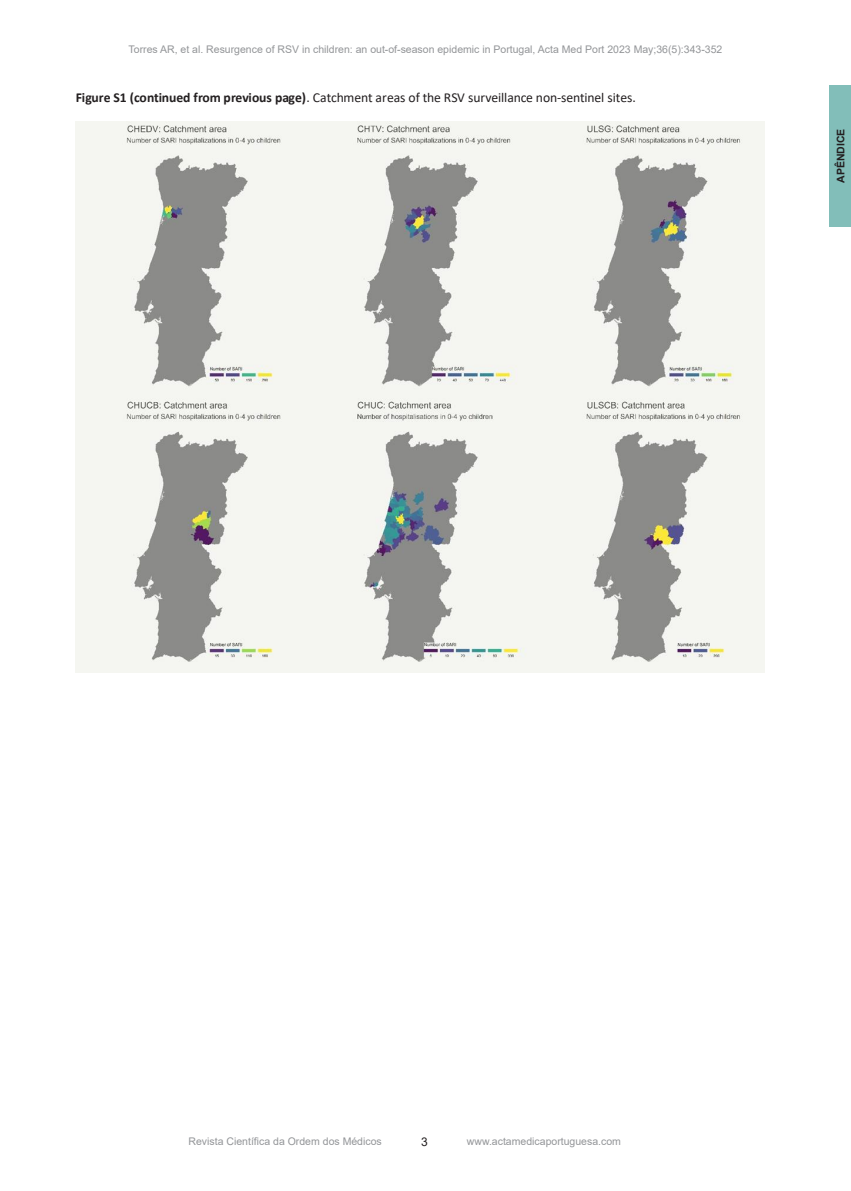
<style>
.page{position:relative;width:851px;height:1191px;background:#fff}
.page>*{position:absolute;margin:0;border:0;box-sizing:border-box;transform-origin:0 0}
.t1{font:13.65px "Calibri";letter-spacing:-.01em;color:#231f20}
.t2{font:12px "Arial";color:#231f20}
.t3{font:10.5px "Arial";color:#939598}
.t4{font:700 10.5px "Arial";color:#231f20}
.s1{font-weight:700}
</style>
<div class="page">
<div style="left:829px;top:85px;width:22px;height:142px;background:#82beb9"></div>
<img style="left:76px;top:121px;width:689px;height:552px">
<p class="t3" style="left:129px;top:42px;width:595px">Torres AR, et al. Resurgence of RSV in children: an out-of-season epidemic in Portugal, Acta Med Port 2023 May;36(5):343-352</p>
<p class="t1" style="left:76px;top:88px;width:562px"><span class="s1">Figure S1 (continued from previous page)</span>. Catchment areas of the RSV surveillance non-sentinel sites.</p>
<p class="t4" style="left:833px;top:183px;width:56px;rotate:-90deg">APÊNDICE</p>
<p class="t3" style="left:189px;top:1134px;width:195px">Revista Científica da Ordem dos Médicos</p>
<p class="t2" style="left:421px;top:1134px;width:8px">3</p>
<p class="t3" style="left:467px;top:1134px;width:156px">www.actamedicaportuguesa.com</p>
</div>
